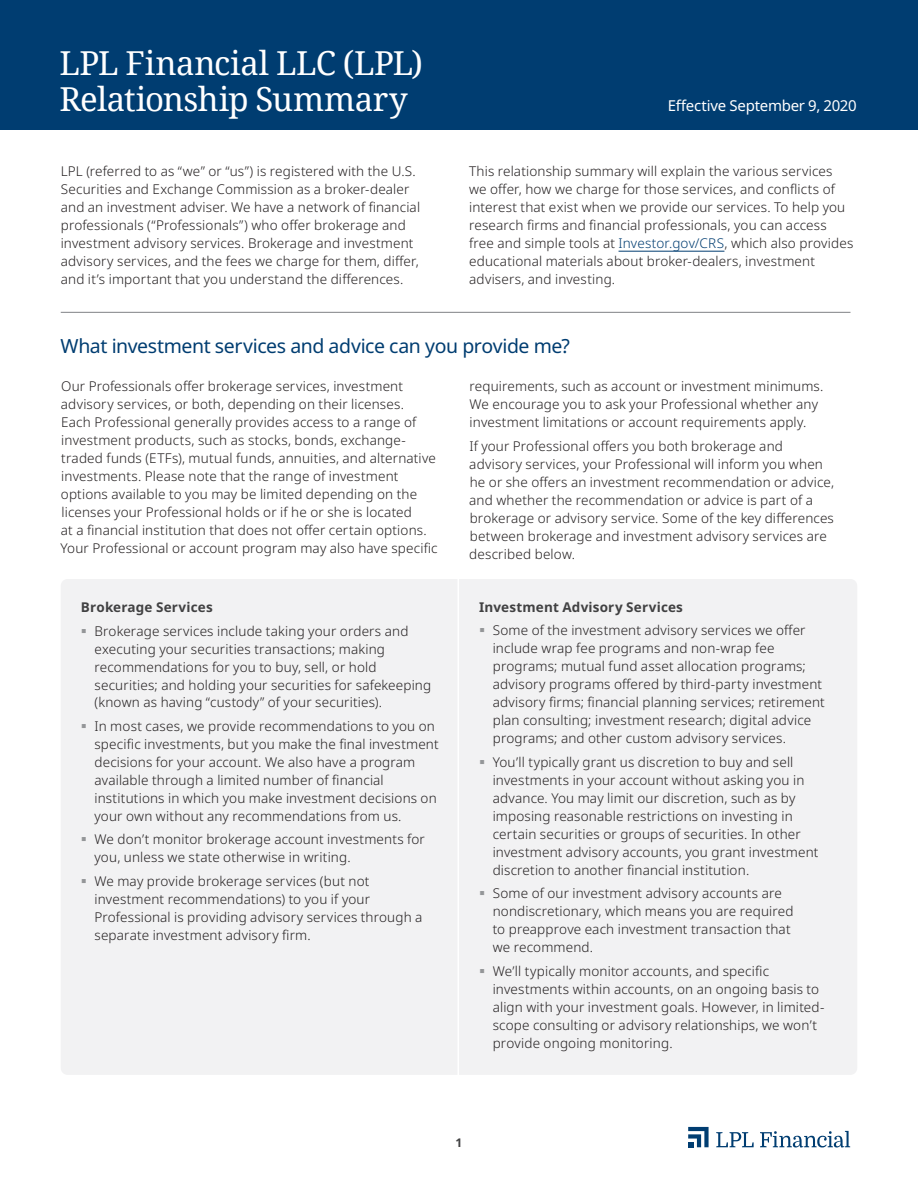
<style>
.page{position:relative;width:918px;height:1188px;background:#fff}
.page>*{position:absolute;margin:0;border:0;box-sizing:border-box;transform-origin:0 0}
.t1{font:33px/36px "Noto Serif";letter-spacing:-.015em;color:#fff}
.t2{font:19.5px "Noto Sans";letter-spacing:-.025em;color:#003d71}
.t3{font:15px "Noto Sans";letter-spacing:-.02em;color:#fff}
.t4{font:300 13.5px/18px "Noto Sans";letter-spacing:.01em;color:#231f20}
.t5{font:700 13.5px "Noto Sans";letter-spacing:.015em;color:#414142}
.t6{font:700 12px "Noto Sans";color:#414142}
.s1{color:#003d71}
.s2{color:#949698}
</style>
<div class="page">
<div style="left:0;top:0;width:918px;height:129px;background:#003d71"></div>
<hr style="left:619px;top:251px;width:105px;height:1px;background:#003d71">
<svg style="left:688px;top:1127px;width:21px;height:20px"></svg>
<svg style="left:716px;top:1132px;width:38px;height:15px"></svg>
<svg style="left:760px;top:1131px;width:90px;height:17px"></svg>
<div style="left:61px;top:579px;width:796px;height:496px;background:#f2f2f3;border-radius:7px"></div>
<hr style="left:458px;top:575px;width:1px;height:514px;background:#fff">
<hr style="left:61px;top:312px;width:789px;height:1px;background:#808285">
<h1 class="t1" style="left:59px;top:44px;width:365px">LPL Financial LLC (LPL)<br>Relationship Summary</h1>
<p class="t3" style="left:668px;top:95px;width:190px">Effective September 9, 2020</p>
<p class="t4" style="left:61px;top:163px;width:361px">LPL (referred to as “we” or “us”) is registered with the U.S.<br>Securities and Exchange Commission as a broker-dealer and an investment adviser. We have a network of financial professionals (“Professionals”) who offer brokerage and investment advisory services. Brokerage and investment advisory services, and the fees we charge for them, differ, and it’s important that you understand the differences.</p>
<p class="t4" style="left:469px;top:163px;width:386px">This relationship summary will explain the various services we offer, how we charge for those services, and conflicts of interest that exist when we provide our services. To help you research firms and financial professionals, you can access free and simple tools at <span class="s1">Investor.gov/CRS</span>, which also provides educational materials about broker-dealers, investment advisers, and investing.</p>
<h2 class="t2" style="left:60px;top:332px;width:511px">What investment services and advice can you provide me?</h2>
<p class="t4" style="left:61px;top:378px;width:379px">Our Professionals offer brokerage services, investment advisory services, or both, depending on their licenses.<br>Each Professional generally provides access to a range of investment products, such as stocks, bonds, exchange&shy;traded funds (ETFs), mutual funds, annuities, and alternative investments. Please note that the range of investment options available to you may be limited depending on the licenses your Professional holds or if he or she is located<br>at a financial institution that does not offer certain options.<br>Your Professional or account program may also have specific</p>
<p class="t4" style="left:470px;top:378px;width:355px">requirements, such as account or investment minimums.<br>We encourage you to ask your Professional whether any investment limitations or account requirements apply.</p>
<p class="t4" style="left:469px;top:438px;width:366px">If your Professional offers you both brokerage and advisory services, your Professional will inform you when he or she offers an investment recommendation or advice, and whether the recommendation or advice is part of a brokerage or advisory service. Some of the key differences between brokerage and investment advisory services are described below.</p>
<p class="t5" style="left:81px;top:598px;width:133px">Brokerage Services</p>
<p class="t4" style="left:94px;top:622px;width:338px;text-indent:-14px"><span class="s2">▪</span> Brokerage services include taking your orders and executing your securities transactions; making recommendations for you to buy, sell, or hold securities; and holding your securities for safekeeping (known as having “custody” of your securities).</p>
<p class="t4" style="left:94px;top:717px;width:346px;text-indent:-14px"><span class="s2">▪</span> In most cases, we provide recommendations to you on specific investments, but you make the final investment decisions for your account. We also have a program available through a limited number of financial institutions in which you make investment decisions on your own without any recommendations from us.</p>
<p class="t4" style="left:94px;top:831px;width:332px;text-indent:-14px"><span class="s2">▪</span> We don’t monitor brokerage account investments for you, unless we state otherwise in writing.</p>
<p class="t4" style="left:94px;top:872px;width:330px;text-indent:-14px"><span class="s2">▪</span> We may provide brokerage services (but not investment recommendations) to you if your Professional is providing advisory services through a separate investment advisory firm.</p>
<p class="t5" style="left:479px;top:598px;width:205px">Investment Advisory Services</p>
<p class="t4" style="left:493px;top:622px;width:334px;text-indent:-14px"><span class="s2">▪</span> Some of the investment advisory services we offer include wrap fee programs and non-wrap fee programs; mutual fund asset allocation programs; advisory programs offered by third-party investment advisory firms; financial planning services; retirement plan consulting; investment research; digital advice programs; and other custom advisory services.</p>
<p class="t4" style="left:493px;top:753px;width:327px;text-indent:-14px"><span class="s2">▪</span> You’ll typically grant us discretion to buy and sell investments in your account without asking you in advance. You may limit our discretion, such as by imposing reasonable restrictions on investing in certain securities or groups of securities. In other investment advisory accounts, you grant investment discretion to another financial institution.</p>
<p class="t4" style="left:493px;top:885px;width:302px;text-indent:-14px"><span class="s2">▪</span> Some of our investment advisory accounts are nondiscretionary, which means you are required to preapprove each investment transaction that we recommend.</p>
<p class="t4" style="left:493px;top:962px;width:333px;text-indent:-14px"><span class="s2">▪</span> We’ll typically monitor accounts, and specific investments within accounts, on an ongoing basis to align with your investment goals. However, in limited&shy;scope consulting or advisory relationships, we won’t provide ongoing monitoring.</p>
<p class="t6" style="left:455px;top:1134px;width:8px">1</p>
</div>
